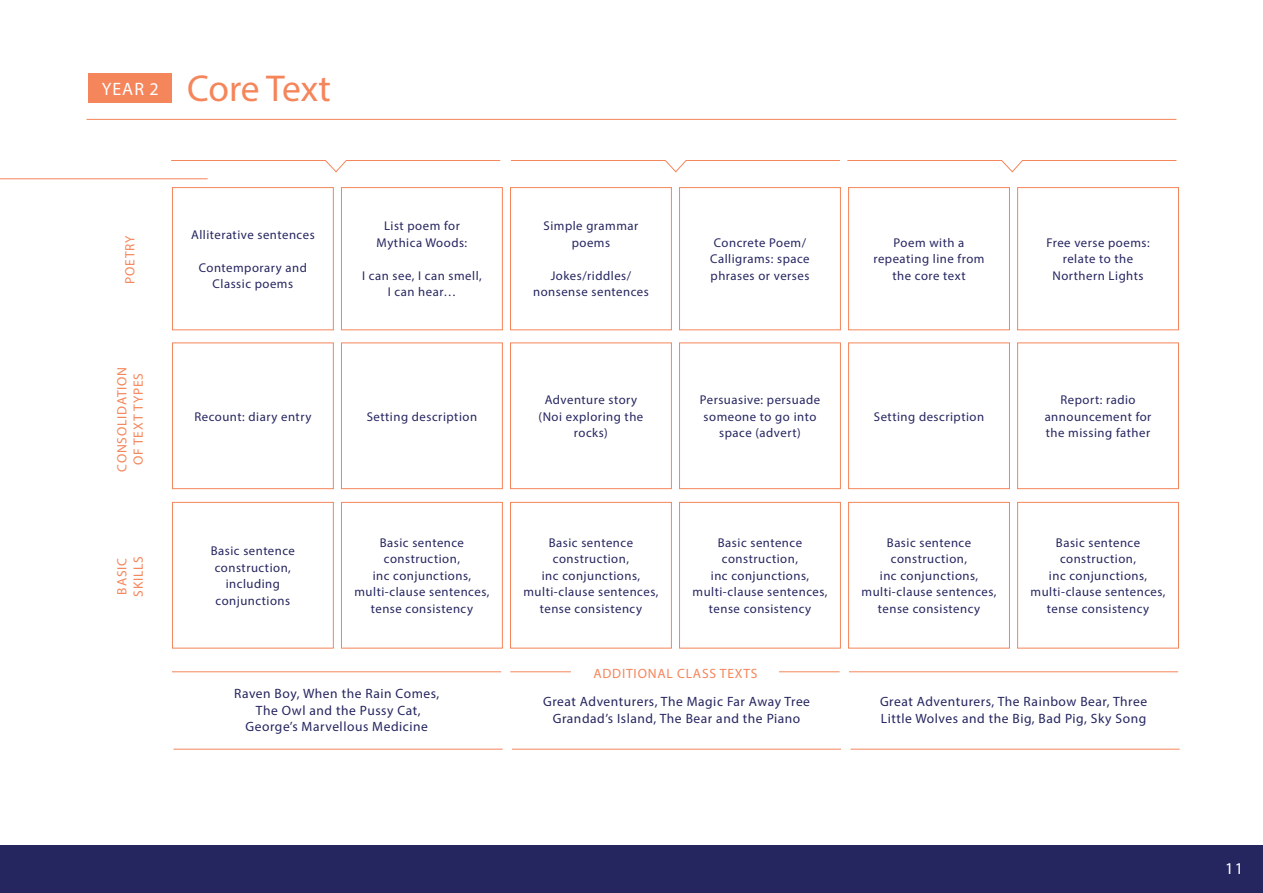
<style>
.page{position:relative;width:1263px;height:893px;background:#fff}
.page>*{position:absolute;margin:0;border:0;box-sizing:border-box;transform-origin:0 0}
.t1{font:37.5px "Myriad Pro";letter-spacing:-.005em;color:#f5855a}
.t2{font:18px "Myriad Pro";color:#fff}
.t3{font:16.5px "Myriad Pro";color:#fff}
.t4{font:13.5px/16.5px "Myriad Pro";letter-spacing:.04em;color:#252560;text-align:center}
.t5{font:13.5px/16.5px "Myriad Pro";letter-spacing:.06em;color:#f5855a;text-align:center}
.t6{font:12.75px/16.5px "Myriad Pro";letter-spacing:.04em;color:#252560;text-align:center}
</style>
<div class="page">
<div style="left:0;top:845px;width:1263px;height:48px;background:#252560"></div>
<div style="left:172px;top:187px;width:162px;height:143px;border:1px solid #f5855a"></div>
<div style="left:510px;top:187px;width:162px;height:143px;border:1px solid #f5855a"></div>
<div style="left:848px;top:187px;width:162px;height:143px;border:1px solid #f5855a"></div>
<div style="left:172px;top:342px;width:162px;height:147px;border:1px solid #f5855a"></div>
<div style="left:172px;top:502px;width:162px;height:146px;border:1px solid #f5855a"></div>
<div style="left:510px;top:342px;width:162px;height:147px;border:1px solid #f5855a"></div>
<div style="left:510px;top:502px;width:162px;height:146px;border:1px solid #f5855a"></div>
<div style="left:848px;top:342px;width:162px;height:147px;border:1px solid #f5855a"></div>
<div style="left:848px;top:502px;width:162px;height:146px;border:1px solid #f5855a"></div>
<div style="left:341px;top:187px;width:162px;height:143px;border:1px solid #f5855a"></div>
<div style="left:679px;top:187px;width:162px;height:143px;border:1px solid #f5855a"></div>
<div style="left:1017px;top:187px;width:162px;height:143px;border:1px solid #f5855a"></div>
<div style="left:341px;top:342px;width:162px;height:147px;border:1px solid #f5855a"></div>
<div style="left:341px;top:502px;width:162px;height:146px;border:1px solid #f5855a"></div>
<div style="left:679px;top:342px;width:162px;height:147px;border:1px solid #f5855a"></div>
<div style="left:679px;top:502px;width:162px;height:146px;border:1px solid #f5855a"></div>
<div style="left:1017px;top:342px;width:162px;height:147px;border:1px solid #f5855a"></div>
<div style="left:1017px;top:502px;width:162px;height:146px;border:1px solid #f5855a"></div>
<hr style="left:87px;top:119px;width:1089px;height:1px;background:#f5855a">
<hr style="left:174px;top:749px;width:329px;height:1px;background:#f5855a">
<hr style="left:172px;top:671px;width:329px;height:1px;background:#f5855a">
<hr style="left:512px;top:749px;width:329px;height:1px;background:#f5855a">
<hr style="left:510px;top:671px;width:61px;height:1px;background:#f5855a">
<hr style="left:779px;top:671px;width:61px;height:1px;background:#f5855a">
<hr style="left:850px;top:749px;width:330px;height:1px;background:#f5855a">
<hr style="left:849px;top:671px;width:329px;height:1px;background:#f5855a">
<div style="left:88px;top:73px;width:83px;height:30px;background:#f5855a"></div>
<svg style="left:171px;top:160px;width:330px;height:13px"></svg>
<svg style="left:511px;top:160px;width:329px;height:13px"></svg>
<svg style="left:847px;top:160px;width:330px;height:13px"></svg>
<hr style="left:0;top:178px;width:208px;height:1px;background:#f5855a">
<p class="t2" style="left:102px;top:78px;width:59px">YEAR 2</p>
<p class="t1" style="left:187px;top:65px;width:145px">Core Text</p>
<p class="t5" style="left:122px;top:284px;width:50px;rotate:-90deg">POETRY</p>
<p class="t5" style="left:113px;top:472px;width:107px;rotate:-90deg">CONSOLIDATION<br>OF TEXT TYPES</p>
<p class="t5" style="left:113px;top:597px;width:42px;text-align:left;rotate:-90deg">BASIC<br>SKILLS</p>
<p class="t6" style="left:191px;top:226px;width:125px">Alliterative sentences</p>
<p class="t6" style="left:199px;top:259px;width:110px">Contemporary and<br>Classic poems</p>
<p class="t6" style="left:194px;top:408px;width:118px">Recount: diary entry</p>
<p class="t6" style="left:211px;top:542px;width:86px">Basic sentence construction, including conjunctions</p>
<p class="t6" style="left:377px;top:218px;width:92px">List poem for<br>Mythica Woods:</p>
<p class="t6" style="left:362px;top:267px;width:121px">I can see, I can smell,<br>I can hear…</p>
<p class="t6" style="left:367px;top:408px;width:112px">Setting description</p>
<p class="t6" style="left:544px;top:218px;width:96px">Simple grammar poems</p>
<p class="t6" style="left:533px;top:267px;width:117px">Jokes/riddles/ nonsense sentences</p>
<p class="t6" style="left:539px;top:391px;width:106px">Adventure story (Noi exploring the rocks)</p>
<p class="t6" style="left:873px;top:234px;width:113px">Poem with a repeating line from the core text</p>
<p class="t6" style="left:710px;top:234px;width:101px;text-align:left">Concrete Poem/<br>Calligrams: space phrases or verses</p>
<p class="t6" style="left:1046px;top:234px;width:105px">Free verse poems: relate to the<br>Northern Lights</p>
<p class="t6" style="left:700px;top:391px;width:122px">Persuasive: persuade someone to go into space (advert)</p>
<p class="t6" style="left:874px;top:408px;width:112px">Setting description</p>
<p class="t6" style="left:1045px;top:391px;width:108px">Report: radio announcement for the missing father</p>
<p class="t6" style="left:354px;top:534px;width:136px">Basic sentence construction,<br>inc conjunctions, multi-clause sentences, tense consistency</p>
<p class="t6" style="left:523px;top:534px;width:136px">Basic sentence construction,<br>inc conjunctions, multi-clause sentences, tense consistency</p>
<p class="t6" style="left:692px;top:534px;width:136px">Basic sentence construction,<br>inc conjunctions, multi-clause sentences, tense consistency</p>
<p class="t5" style="left:593px;top:665px;width:166px">ADDITIONAL CLASS TEXTS</p>
<p class="t6" style="left:861px;top:534px;width:136px">Basic sentence construction,<br>inc conjunctions, multi-clause sentences, tense consistency</p>
<p class="t6" style="left:1030px;top:534px;width:136px">Basic sentence construction,<br>inc conjunctions, multi-clause sentences, tense consistency</p>
<p class="t4" style="left:234px;top:685px;width:207px">Raven Boy, When the Rain Comes,<br>The Owl and the Pussy Cat,<br>George’s Marvellous Medicine</p>
<p class="t4" style="left:543px;top:693px;width:268px">Great Adventurers, The Magic Far Away Tree<br>Grandad’s Island, The Bear and the Piano</p>
<p class="t4" style="left:880px;top:693px;width:269px;text-align:left">Great Adventurers, The Rainbow Bear, Three<br>Little Wolves and the Big, Bad Pig, Sky Song</p>
<p class="t3" style="left:1225px;top:858px;width:20px">11</p>
</div>
